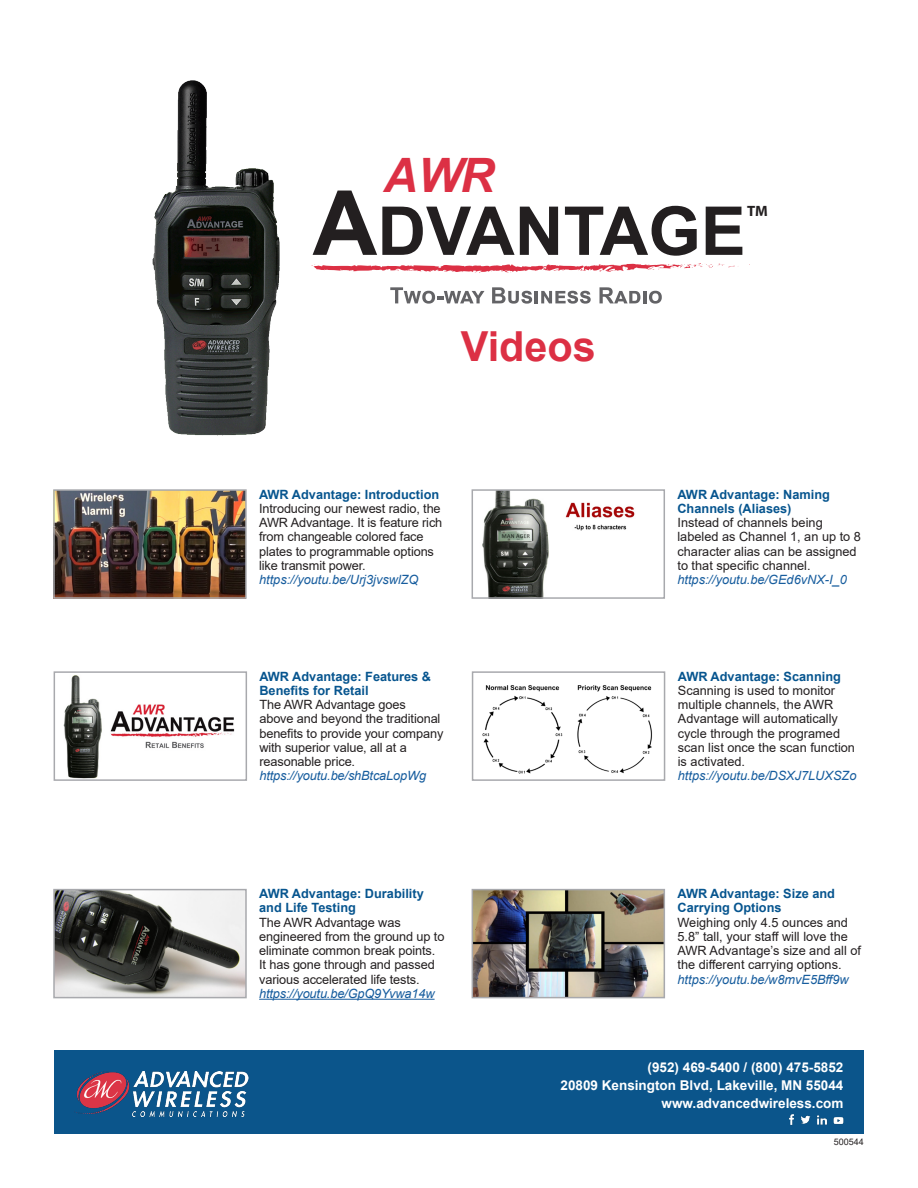
<style>
.page{position:relative;width:918px;height:1188px;background:#fff}
.page>*{position:absolute;margin:0;border:0;box-sizing:border-box;transform-origin:0 0}
.t1{font:700 67.35px "Arial";color:#231f20}
.t2{font:italic 700 47.4px "Arial";color:#dc3044}
.t3{font:700 41.4px "Arial";color:#dc3044}
.t4{font:700 15px "Myriad Pro";color:#231f20}
.t5{font:700 13.5px "Arial";color:#fff}
.t6{font:12.75px/14.2px "Arial";letter-spacing:-.01em;color:#231f20}
.t7{font:italic 12.75px "Arial";color:#175d9e}
.t8{font:700 12.75px/14.2px "Arial";color:#07558f}
.t9{font:9px "Arial";color:#231f20}
.s1{font-size:89.85px}
.s2{font-weight:700;color:#07558f}
.s3{font-style:italic;color:#175d9e}
</style>
<div class="page">
<hr style="left:259px;top:999px;width:176px;height:1px;background:#175d9e">
<img style="left:56px;top:492px;width:188px;height:104px">
<div style="left:53px;top:489px;width:194px;height:110px;border:2px solid #a8a9ad"></div>
<img style="left:482px;top:685px;width:170px;height:89px">
<div style="left:472px;top:671px;width:193px;height:110px;border:2px solid #a8a9ad"></div>
<img style="left:56px;top:892px;width:188px;height:103px">
<div style="left:53px;top:889px;width:194px;height:109px;border:2px solid #a8a9ad"></div>
<img style="left:482px;top:492px;width:153px;height:104px">
<div style="left:472px;top:489px;width:193px;height:110px;border:2px solid #a8a9ad"></div>
<img style="left:475px;top:892px;width:187px;height:103px">
<div style="left:472px;top:889px;width:193px;height:109px;border:2px solid #a8a9ad"></div>
<img style="left:63px;top:675px;width:172px;height:103px">
<div style="left:54px;top:671px;width:193px;height:110px;border:2px solid #a8a9ad"></div>
<svg style="left:314px;top:263px;width:425px;height:10px"></svg>
<svg style="left:390px;top:287px;width:94px;height:17px"></svg>
<svg style="left:492px;top:287px;width:99px;height:17px"></svg>
<svg style="left:600px;top:287px;width:62px;height:17px"></svg>
<img style="left:152px;top:80px;width:162px;height:356px">
<div style="left:54px;top:1051px;width:810px;height:83px;background:#0b558b"></div>
<img style="left:76px;top:1072px;width:173px;height:44px">
<svg style="left:789px;top:1114px;width:38px;height:11px"></svg>
<img style="left:833px;top:1117px;width:11px;height:8px">
<h2 class="t2" style="left:384px;top:144px;width:112px">AWR</h2>
<h1 class="t1" style="left:313px;top:184px;width:435px"><span class="s1">A</span>DVANTAGE</h1>
<p class="t4" style="left:747px;top:201px;width:22px">TM</p>
<p class="t3" style="left:461px;top:317px;width:137px">Videos</p>
<p class="t6" style="left:259px;top:487px;width:185px"><span class="s2">AWR Advantage: Introduction<br></span>Introducing our newest radio, the<br>AWR Advantage. It is feature rich from changeable colored face plates to programmable options like transmit power. <span class="s3">https://youtu.be/Urj3jvswlZQ</span></p>
<p class="t8" style="left:677px;top:487px;width:154px">AWR Advantage: Naming<br>Channels (Aliases)</p>
<p class="t6" style="left:677px;top:515px;width:185px">Instead of channels being labeled as Channel 1, an up to 8 character alias can be assigned to that specific channel.</p>
<p class="t7" style="left:677px;top:571px;width:171px">https://youtu.be/GEd6vNX-I_0</p>
<p class="t8" style="left:259px;top:669px;width:173px">AWR Advantage: Features &amp;<br>Benefits for Retail</p>
<p class="t6" style="left:259px;top:697px;width:185px">The AWR Advantage goes<br>above and beyond the traditional benefits to provide your company with superior value, all at a reasonable price.</p>
<p class="t7" style="left:259px;top:768px;width:168px">https://youtu.be/shBtcaLopWg</p>
<p class="t6" style="left:259px;top:886px;width:187px"><span class="s2">AWR Advantage: Durability and Life Testing<br></span>The AWR Advantage was engineered from the ground up to eliminate common break points.<br>It has gone through and passed various accelerated life tests.</p>
<p class="t7" style="left:259px;top:985px;width:177px">https://youtu.be/GpQ9Yvwa14w</p>
<p class="t6" style="left:678px;top:669px;width:179px"><span class="s2">AWR Advantage: Scanning<br></span>Scanning is used to monitor multiple channels, the AWR<br>Advantage will automatically cycle through the programed scan list once the scan function is activated.</p>
<p class="t7" style="left:678px;top:768px;width:180px">https://youtu.be/DSXJ7LUXSZo</p>
<p class="t6" style="left:678px;top:886px;width:185px"><span class="s2">AWR Advantage: Size and<br>Carrying Options<br></span>Weighing only 4.5 ounces and<br>5.8” tall, your staff will love the<br>AWR Advantage’s size and all of the different carrying options.</p>
<p class="t7" style="left:678px;top:971px;width:173px">https://youtu.be/w8mvE5Bff9w</p>
<p class="t5" style="left:648px;top:1058px;width:197px">(952) 469-5400 / (800) 475-5852</p>
<p class="t5" style="left:561px;top:1076px;width:284px">20809 Kensington Blvd, Lakeville, MN 55044</p>
<p class="t5" style="left:662px;top:1094px;width:183px">www.advancedwireless.com</p>
<p class="t9" style="left:834px;top:1136px;width:32px">500544</p>
</div>
